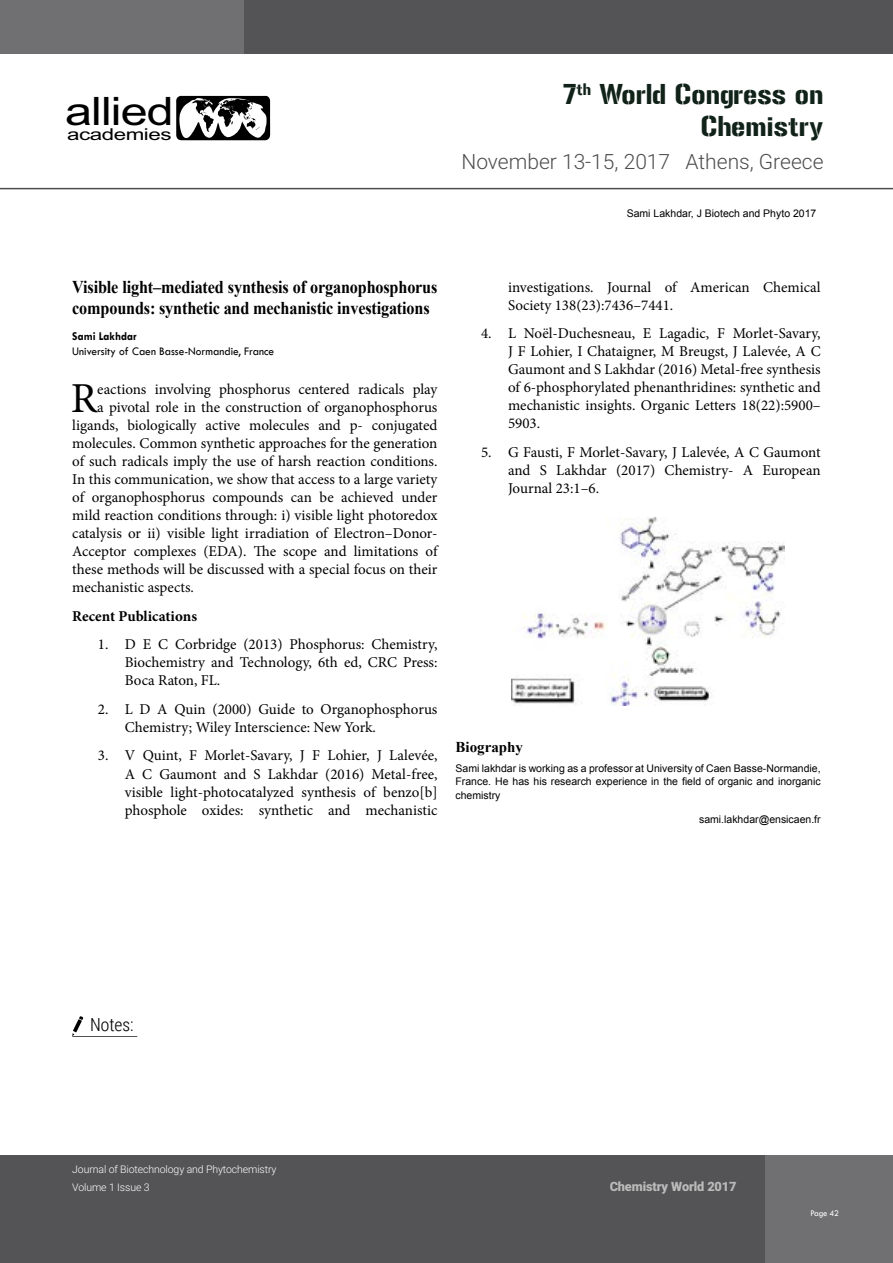
<style>
.page{position:relative;width:893px;height:1263px;background:#fff}
.page>*{position:absolute;margin:0;border:0;box-sizing:border-box;transform-origin:0 0}
.t1{font:42.75px "Minion Pro";color:#000}
.t2{font:39.15px "Arial";letter-spacing:-.02em;color:#000;scale:1.24 1}
.t3{font:28.5px/32.2px "Gunplay";color:#112219;text-align:right}
.t4{font:300 21px "Roboto";color:#4d4d4f}
.t5{font:700 18px/21px "Times New Roman";letter-spacing:-.01em;color:#000;scale:.9 1}
.t6{font:300 18px "Roboto Condensed";color:#000}
.t7{font:16.35px "Arial";letter-spacing:-.02em;color:#000;scale:1.36 1}
.t8{font:15px/18px "Minion Pro";color:#000;text-align:justify}
.t9{font:700 15px "Minion Pro";color:#000}
.t10{font:700 15px "Times New Roman";color:#000}
.t11{font:900 12.75px "Roboto";letter-spacing:-.01em;color:#fff}
.t12{font:12px "Tw Cen";color:#000;scale:.95 1}
.t13{font:700 12px "Tw Cen";color:#000;scale:.95 1}
.t14{font:10.5px/13.5px "Arial";color:#000;text-align:justify}
.t15{font:300 10.5px/17.4px "Roboto";letter-spacing:-.01em;color:#fff}
.t16{font:9px "Tw Cen";letter-spacing:-.02em;color:#fff;scale:.95 1}
</style>
<div class="page">
<svg style="left:176px;top:96px;width:94px;height:44px"></svg>
<svg style="left:0;top:1155px;width:893px;height:108px;background:#58585a"></svg>
<svg style="left:0;top:0;width:893px;height:54px;background:#5b5b5d"></svg>
<hr style="left:0;top:188px;width:893px;height:1px;background:#4d4d4f">
<svg style="left:72px;top:1016px;width:65px;height:21px"></svg>
<img style="left:511px;top:518px;width:274px;height:187px">
<h2 class="t2" style="left:65px;top:85px;width:89px">allied</h2>
<p class="t7" style="left:67px;top:123px;width:78px">academies</p>
<h3 class="t3" style="left:563px;top:78px;width:262px">7<sup>th</sup> World Congress on<br>Chemistry</h3>
<h3 class="t4" style="left:461px;top:146px;width:364px">November 13-15, 2017 Athens, Greece</h3>
<p class="t14" style="left:627px;top:207px;width:191px">Sami Lakhdar, J Biotech and Phyto 2017</p>
<p class="t5" style="left:72px;top:276px;width:407px">Visible light–mediated synthesis of organophosphorus compounds: synthetic and mechanistic investigations</p>
<p class="t13" style="left:72px;top:329px;width:69px">Sami Lakhdar</p>
<p class="t12" style="left:72px;top:344px;width:214px">University of Caen Basse-Normandie, France</p>
<h1 class="t1" style="left:71px;top:370px;width:28px">R</h1>
<p class="t8" style="left:97px;top:380px;width:342px">eactions involving phosphorus centered radicals play</p>
<p class="t8" style="left:97px;top:398px;width:342px">a pivotal role in the construction of organophosphorus</p>
<p class="t8" style="left:72px;top:416px;width:367px">ligands, biologically active molecules and p- conjugated</p>
<p class="t8" style="left:72px;top:434px;width:367px">molecules. Common synthetic approaches for the generation</p>
<p class="t8" style="left:72px;top:452px;width:367px">of such radicals imply the use of harsh reaction conditions.</p>
<p class="t8" style="left:72px;top:470px;width:367px">In this communication, we show that access to a large variety</p>
<p class="t8" style="left:72px;top:488px;width:367px">of organophosphorus compounds can be achieved under</p>
<p class="t8" style="left:72px;top:506px;width:367px">mild reaction conditions through: i) visible light photoredox</p>
<p class="t8" style="left:72px;top:524px;width:367px">catalysis or ii) visible light irradiation of Electron–Donor-</p>
<p class="t8" style="left:72px;top:542px;width:367px">Acceptor complexes (EDA). The scope and limitations of</p>
<p class="t8" style="left:72px;top:560px;width:367px">these methods will be discussed with a special focus on their</p>
<p class="t8" style="left:72px;top:578px;width:123px">mechanistic aspects.</p>
<p class="t9" style="left:72px;top:605px;width:126px">Recent Publications</p>
<p class="t8" style="left:125px;top:635px;width:314px;text-indent:-27px">1. D E C Corbridge (2013) Phosphorus: Chemistry, Biochemistry and Technology, 6th ed, CRC Press:<br>Boca Raton, FL.</p>
<p class="t8" style="left:125px;top:700px;width:314px;text-indent:-27px">2. L D A Quin (2000) Guide to Organophosphorus<br>Chemistry; Wiley Interscience: New York.</p>
<p class="t8" style="left:125px;top:747px;width:314px;text-indent:-27px">3. V Quint, F Morlet-Savary, J F Lohier, J Lalevée, A C Gaumont and S Lakhdar (2016) Metal-free, visible light-photocatalyzed synthesis of benzo[b] phosphole oxides: synthetic and mechanistic</p>
<p class="t8" style="left:508px;top:278px;width:314px">investigations. Journal of American Chemical<br>Society 138(23):7436–7441.</p>
<p class="t8" style="left:508px;top:325px;width:314px;text-indent:-27px">4. L Noël-Duchesneau, E Lagadic, F Morlet-Savary, J F Lohier, I Chataigner, M Breugst, J Lalevée, A C Gaumont and S Lakhdar (2016) Metal-free synthesis of 6-phosphorylated phenanthridines: synthetic and mechanistic insights. Organic Letters 18(22):5900– 5903.</p>
<p class="t8" style="left:508px;top:443px;width:314px;text-indent:-27px">5. G Fausti, F Morlet-Savary, J Lalevée, A C Gaumont and S Lakhdar (2017) Chemistry- A European Journal 23:1–6.</p>
<p class="t10" style="left:455px;top:736px;width:69px">Biography</p>
<p class="t14" style="left:455px;top:761px;width:367px">Sami lakhdar is working as a professor at University of Caen Basse-Normandie, France. He has his research experience in the field of organic and inorganic chemistry</p>
<p class="t14" style="left:699px;top:812px;width:123px">sami.lakhdar@ensicaen.fr</p>
<p class="t6" style="left:90px;top:1012px;width:45px">Notes:</p>
<p class="t15" style="left:72px;top:1161px;width:206px">Journal of Biotechnology and Phytochemistry<br>Volume 1 Issue 3</p>
<p class="t11" style="left:610px;top:1177px;width:129px">Chemistry World 2017</p>
<p class="t16" style="left:810px;top:1207px;width:32px">Page 42</p>
</div>
